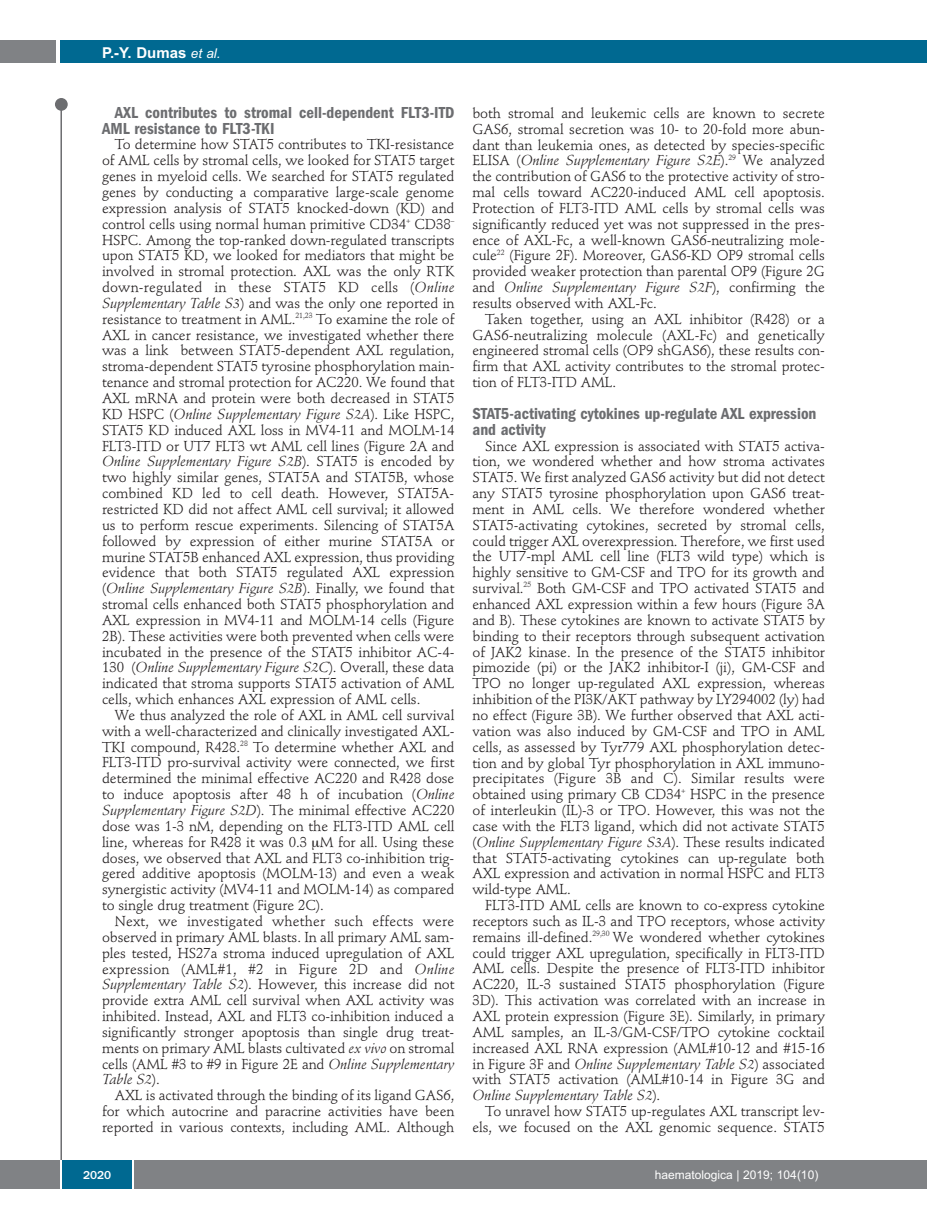
<style>
.page{position:relative;width:927px;height:1225px;background:#fff}
.page>*{position:absolute;margin:0;border:0;box-sizing:border-box;transform-origin:0 0}
.t1{font:600 condensed 16.5px/15.9px "Franklin Gothic";color:#6c6d70}
.t2{font:700 15px "Arial";color:#fff}
.t3{font:14.25px/15.9px "Stempel Schneidler";letter-spacing:-.005em;color:#231f20;text-align:justify}
.t4{font:12px "Arial";color:#fff}
.t5{font:500 12px "Franklin Gothic";color:#fff}
.s1{font-weight:400;font-style:italic;font-size:13.5px}
.s2{font-style:italic}
</style>
<div class="page">
<div style="left:911px;top:40px;width:16px;height:22px;background:#006991"></div>
<div style="left:910px;top:1160px;width:17px;height:28px;background:#808285"></div>
<div style="left:55px;top:98px;width:13px;height:13px;background:#6c6d70;border-radius:50%"></div>
<hr style="left:60px;top:101px;width:2px;height:1061px;background:#6c6d70">
<div style="left:60px;top:40px;width:852px;height:22px;background:#006991"></div>
<div style="left:0;top:40px;width:56px;height:22px;background:#808285"></div>
<div style="left:0;top:1160px;width:911px;height:28px;background:#808285"></div>
<div style="left:62px;top:1160px;width:71px;height:28px;background:#006991"></div>
<hr style="left:60px;top:1160px;width:2px;height:28px;background:#fff">
<svg style="left:133px;top:1160px;width:1px;height:28px"></svg>
<p class="t2" style="left:102px;top:44px;width:120px">P.-Y. Dumas <span class="s1">et al.</span></p>
<p class="t1" style="left:102px;top:106px;width:354px;text-indent:13px">AXL contributes to stromal cell-dependent FLT3-ITD<br>AML resistance to FLT3-TKI</p>
<p class="t3" style="left:102px;top:138px;width:354px;text-indent:13px">To determine how STAT5 contributes to TKI-resistance of AML cells by stromal cells, we looked for STAT5 target genes in myeloid cells. We searched for STAT5 regulated genes by conducting a comparative large-scale genome expression analysis of STAT5 knocked-down (KD) and control cells using normal human primitive CD34<sup>+</sup> CD38<sup>– </sup>HSPC. Among the top-ranked down-regulated transcripts upon STAT5 KD, we looked for mediators that might be involved in stromal protection. AXL was the only RTK down-regulated in these STAT5 KD cells (<span class="s2">Online Supplementary Table S3</span>) and was the only one reported in resistance to treatment in AML.<sup>21,23</sup> To examine the role of AXL in cancer resistance, we investigated whether there was a link between STAT5-dependent AXL regulation, stroma-dependent STAT5 tyrosine phosphorylation main&shy;tenance and stromal protection for AC220. We found that AXL mRNA and protein were both decreased in STAT5<br>KD HSPC (<span class="s2">Online Supplementary Figure S2A</span>). Like HSPC, STAT5 KD induced AXL loss in MV4-11 and MOLM-14<br>FLT3-ITD or UT7 FLT3 wt AML cell lines (Figure 2A and <span class="s2">Online Supplementary Figure S2B</span>). STAT5 is encoded by two highly similar genes, STAT5A and STAT5B, whose combined KD led to cell death. However, STAT5A&shy;restricted KD did not affect AML cell survival; it allowed us to perform rescue experiments. Silencing of STAT5A followed by expression of either murine STAT5A or murine STAT5B enhanced AXL expression, thus providing evidence that both STAT5 regulated AXL expression (<span class="s2">Online Supplementary Figure S2B</span>). Finally, we found that stromal cells enhanced both STAT5 phosphorylation and AXL expression in MV4-11 and MOLM-14 cells (Figure 2B). These activities were both prevented when cells were incubated in the presence of the STAT5 inhibitor AC-4- 130 (<span class="s2">Online Supplementary Figure S2C</span>). Overall, these data indicated that stroma supports STAT5 activation of AML cells, which enhances AXL expression of AML cells.</p>
<p class="t3" style="left:102px;top:708px;width:354px;text-indent:13px">We thus analyzed the role of AXL in AML cell survival with a well-characterized and clinically investigated AXL-TKI compound, R428.<sup>28</sup> To determine whether AXL and FLT3-ITD pro-survival activity were connected, we first determined the minimal effective AC220 and R428 dose to induce apoptosis after 48 h of incubation (<span class="s2">Online Supplementary Figure S2D</span>). The minimal effective AC220 dose was 1-3 nM, depending on the FLT3-ITD AML cell line, whereas for R428 it was 0.3 M for all. Using these doses, we observed that AXL and FLT3 co-inhibition trig&shy;gered additive apoptosis (MOLM-13) and even a weak synergistic activity (MV4-11 and MOLM-14) as compared to single drug treatment (Figure 2C).</p>
<p class="t3" style="left:102px;top:914px;width:354px;text-indent:13px">Next, we investigated whether such effects were observed in primary AML blasts. In all primary AML sam&shy;ples tested, HS27a stroma induced upregulation of AXL expression (AML#1, #2 in Figure 2D and <span class="s2">Online Supplementary Table S2</span>). However, this increase did not provide extra AML cell survival when AXL activity was inhibited. Instead, AXL and FLT3 co-inhibition induced a significantly stronger apoptosis than single drug treat&shy;ments on primary AML blasts cultivated <span class="s2">ex vivo</span> on stromal cells (AML #3 to #9 in Figure 2E and <span class="s2">Online Supplementary Table S2</span>).</p>
<p class="t3" style="left:102px;top:1089px;width:354px;text-indent:13px">AXL is activated through the binding of its ligand GAS6, for which autocrine and paracrine activities have been reported in various contexts, including AML. Although</p>
<p class="t3" style="left:472px;top:106px;width:354px">both stromal and leukemic cells are known to secrete GAS6, stromal secretion was 10- to 20-fold more abun&shy;dant than leukemia ones, as detected by species-specific ELISA (<span class="s2">Online Supplementary Figure S2E</span>).<sup>29</sup> We analyzed the contribution of GAS6 to the protective activity of stro&shy;mal cells toward AC220-induced AML cell apoptosis.<br>Protection of FLT3-ITD AML cells by stromal cells was significantly reduced yet was not suppressed in the pres&shy;ence of AXL-Fc, a well-known GAS6-neutralizing mole&shy;cule<sup>22</sup> (Figure 2F). Moreover, GAS6-KD OP9 stromal cells provided weaker protection than parental OP9 (Figure 2G and <span class="s2">Online Supplementary Figure S2F</span>), confirming the results observed with AXL-Fc.</p>
<p class="t3" style="left:472px;top:312px;width:354px;text-indent:13px">Taken together, using an AXL inhibitor (R428) or a GAS6-neutralizing molecule (AXL-Fc) and genetically engineered stromal cells (OP9 shGAS6), these results con&shy;firm that AXL activity contributes to the stromal protec&shy;tion of FLT3-ITD AML.</p>
<p class="t1" style="left:472px;top:407px;width:345px">STAT5-activating cytokines up-regulate AXL expression and activity</p>
<p class="t3" style="left:472px;top:439px;width:354px;text-indent:13px">Since AXL expression is associated with STAT5 activa&shy;tion, we wondered whether and how stroma activates STAT5. We first analyzed GAS6 activity but did not detect any STAT5 tyrosine phosphorylation upon GAS6 treat&shy;ment in AML cells. We therefore wondered whether STAT5-activating cytokines, secreted by stromal cells, could trigger AXL overexpression. Therefore, we first used the UT7-mpl AML cell line (FLT3 wild type) which is highly sensitive to GM-CSF and TPO for its growth and survival.<sup>25</sup> Both GM-CSF and TPO activated STAT5 and enhanced AXL expression within a few hours (Figure 3A and B). These cytokines are known to activate STAT5 by binding to their receptors through subsequent activation of JAK2 kinase. In the presence of the STAT5 inhibitor pimozide (pi) or the JAK2 inhibitor-I (ji), GM-CSF and TPO no longer up-regulated AXL expression, whereas inhibition of the PI3K/AKT pathway by LY294002 (ly) had no effect (Figure 3B). We further observed that AXL acti&shy;vation was also induced by GM-CSF and TPO in AML cells, as assessed by Tyr779 AXL phosphorylation detec&shy;tion and by global Tyr phosphorylation in AXL immuno&shy;precipitates (Figure 3B and C). Similar results were obtained using primary CB CD34<sup>+</sup> HSPC in the presence of interleukin (IL)-3 or TPO. However, this was not the case with the FLT3 ligand, which did not activate STAT5 (<span class="s2">Online Supplementary Figure S3A</span>). These results indicated that STAT5-activating cytokines can up-regulate both AXL expression and activation in normal HSPC and FLT3 wild-type AML.</p>
<p class="t3" style="left:472px;top:898px;width:354px;text-indent:13px">FLT3-ITD AML cells are known to co-express cytokine receptors such as IL-3 and TPO receptors, whose activity remains ill-defined.<sup>29,30</sup> We wondered whether cytokines could trigger AXL upregulation, specifically in FLT3-ITD AML cells. Despite the presence of FLT3-ITD inhibitor AC220, IL-3 sustained STAT5 phosphorylation (Figure 3D). This activation was correlated with an increase in AXL protein expression (Figure 3E). Similarly, in primary AML samples, an IL-3/GM-CSF/TPO cytokine cocktail increased AXL RNA expression (AML#10-12 and #15-16 in Figure 3F and <span class="s2">Online Supplementary Table S2</span>) associated with STAT5 activation (AML#10-14 in Figure 3G and <span class="s2">Online Supplementary Table S2</span>).</p>
<p class="t3" style="left:472px;top:1104px;width:354px;text-align:right">To unravel how STAT5 up-regulates AXL transcript lev&shy;els, we focused on the AXL genomic sequence. STAT5</p>
<p class="t5" style="left:83px;top:1167px;width:30px">2020</p>
<p class="t4" style="left:655px;top:1167px;width:165px">haematologica | 2019; 104(10)</p>
</div>
